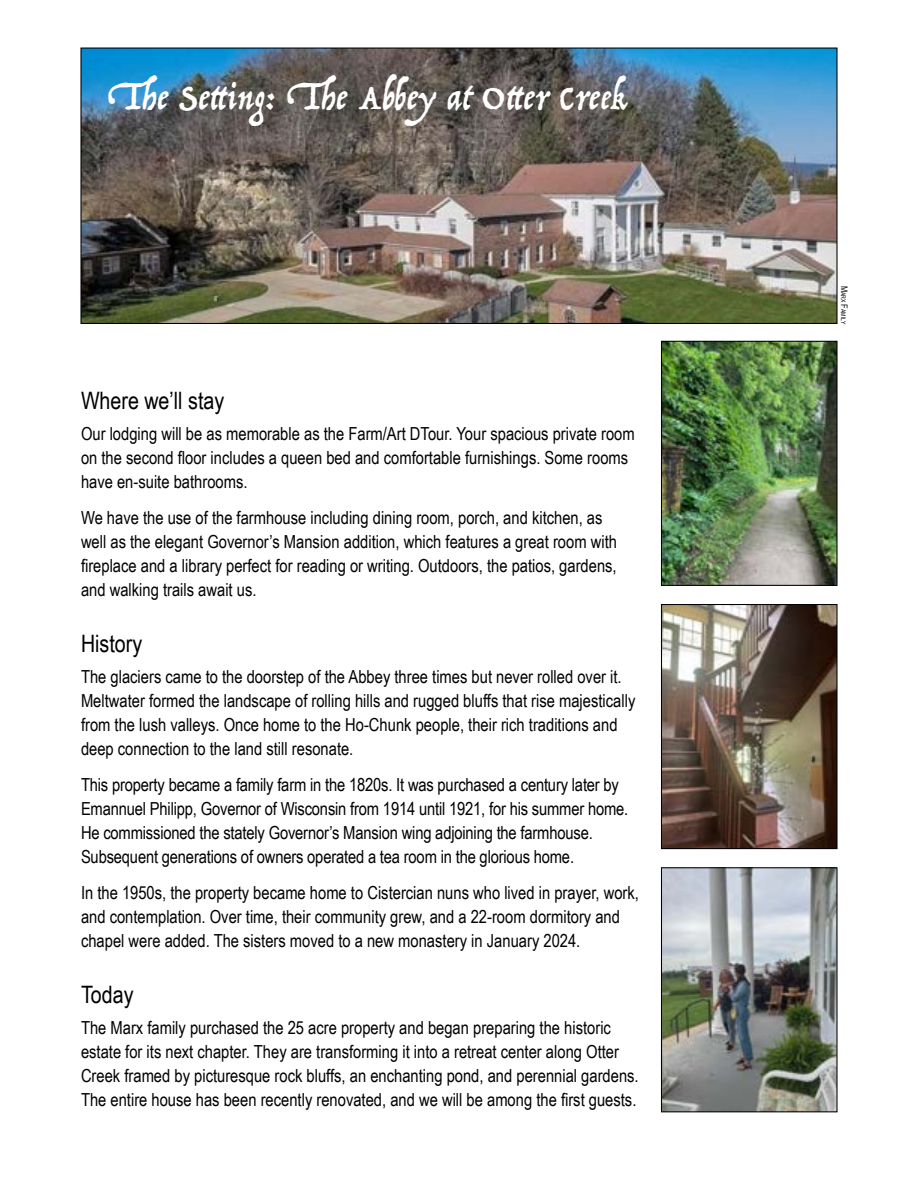
<style>
.page{position:relative;width:918px;height:1188px;background:#fff}
.page>*{position:absolute;margin:0;border:0;box-sizing:border-box;transform-origin:0 0}
.t1{font:37.5px "Trattatello";letter-spacing:.02em;color:#fff}
.t2{font:24px "Arial Narrow";color:#000}
.t3{font:18px/24px "Arial Narrow";color:#000}
.t4{font:6.3px "Arial Narrow";color:#000}
.s1{font-size:9px}
</style>
<div class="page">
<img style="left:82px;top:50px;width:754px;height:272px">
<img style="left:663px;top:343px;width:173px;height:241px">
<div style="left:661px;top:341px;width:177px;height:245px;border:1px solid #000"></div>
<img style="left:663px;top:606px;width:173px;height:241px">
<div style="left:661px;top:604px;width:177px;height:245px;border:1px solid #000"></div>
<img style="left:663px;top:869px;width:173px;height:241px">
<div style="left:661px;top:867px;width:177px;height:245px;border:1px solid #000"></div>
<h1 class="t1" style="left:108px;top:74px;width:521px">The Setting: The Abbey at Otter Creek</h1>
<h2 class="t2" style="left:81px;top:383px;width:145px">Where we’ll stay</h2>
<p class="t3" style="left:81px;top:421px;width:555px">Our lodging will be as memorable as the Farm/Art DTour. Your spacious private room on the second floor includes a queen bed and comfortable furnishings. Some rooms have en-suite bathrooms.</p>
<p class="t3" style="left:81px;top:505px;width:538px">We have the use of the farmhouse including dining room, porch, and kitchen, as well as the elegant Governor’s Mansion addition, which features a great room with fireplace and a library perfect for reading or writing. Outdoors, the patios, gardens, and walking trails await us.</p>
<h2 class="t2" style="left:81px;top:626px;width:63px">History</h2>
<p class="t3" style="left:81px;top:664px;width:556px">The glaciers came to the doorstep of the Abbey three times but never rolled over it.<br>Meltwater formed the landscape of rolling hills and rugged bluffs that rise majestically from the lush valleys. Once home to the Ho-Chunk people, their rich traditions and deep connection to the land still resonate.</p>
<p class="t3" style="left:81px;top:772px;width:549px">This property became a family farm in the 1820s. It was purchased a century later by Emannuel Philipp, Governor of Wisconsin from 1914 until 1921, for his summer home.<br>He commissioned the stately Governor’s Mansion wing adjoining the farmhouse.<br>Subsequent generations of owners operated a tea room in the glorious home.</p>
<p class="t3" style="left:81px;top:880px;width:559px">In the 1950s, the property became home to Cistercian nuns who lived in prayer, work, and contemplation. Over time, their community grew, and a 22-room dormitory and chapel were added. The sisters moved to a new monastery in January 2024.</p>
<h2 class="t2" style="left:81px;top:977px;width:54px">Today</h2>
<p class="t3" style="left:81px;top:1015px;width:559px">The Marx family purchased the 25 acre property and began preparing the historic estate for its next chapter. They are transforming it into a retreat center along Otter Creek framed by picturesque rock bluffs, an enchanting pond, and perennial gardens.<br>The entire house has been recently renovated, and we will be among the first guests.</p>
<p class="t4" style="left:848px;top:286px;width:40px;rotate:90deg"><span class="s1">M</span>arx <span class="s1">F</span>amily</p>
</div>
